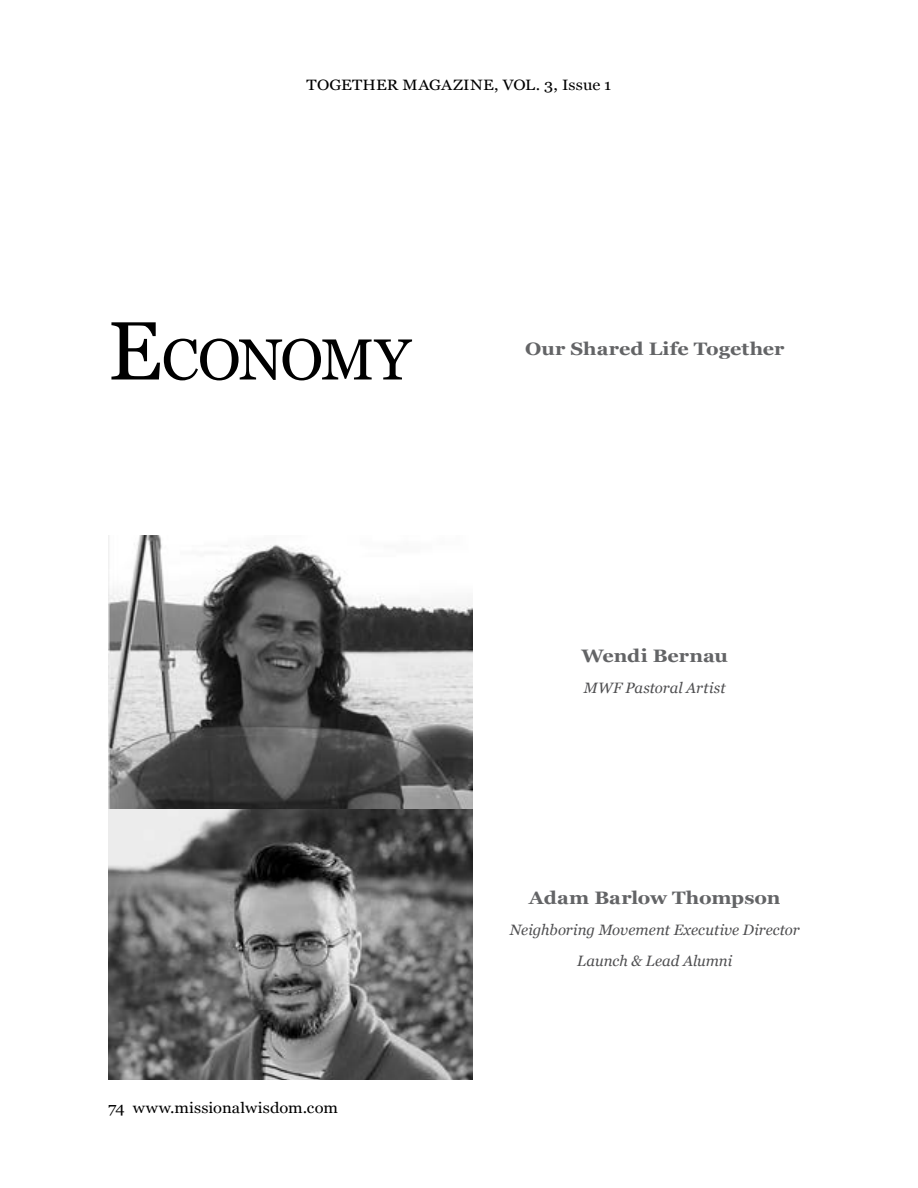
<style>
.page{position:relative;width:918px;height:1188px;background:#fff}
.page>*{position:absolute;margin:0;border:0;box-sizing:border-box;transform-origin:0 0}
.Section_Heading{font:57.75px "Georgia";letter-spacing:-.04em;color:#000}
.Header_3{font:700 18px "Georgia";letter-spacing:-.005em;color:#636466;scale:1.1 1}
.Assignation{font:italic 15px "Georgia";color:#4f4f51}
.t1{font:15px "Georgia";letter-spacing:.01em;color:#000;scale:1.1 1}
.s1{font-size:82.5px}
</style>
<div class="page">
<img style="left:108px;top:535px;width:364px;height:545px">
<p class="t1" style="left:307px;top:74px;width:279px">TOGETHER MAGAZINE, VOL. 3, Issue 1</p>
<p class="Section_Heading" style="left:108px;top:317px;width:304px"><span class="s1">E</span>CONOMY</p>
<p class="Header_3" style="left:525px;top:335px;width:237px">Our Shared Life Together</p>
<p class="t1" style="left:108px;top:1097px;width:211px">74 www.missionalwisdom.com</p>
<p class="Header_3" style="left:582px;top:643px;width:135px">Wendi Bernau</p>
<p class="Assignation" style="left:584px;top:677px;width:143px">MWF Pastoral Artist</p>
<p class="Header_3" style="left:529px;top:885px;width:230px">Adam Barlow Thompson</p>
<p class="Assignation" style="left:510px;top:919px;width:291px">Neighboring Movement Executive Director</p>
<p class="Assignation" style="left:577px;top:950px;width:156px">Launch &amp; Lead Alumni</p>
</div>
